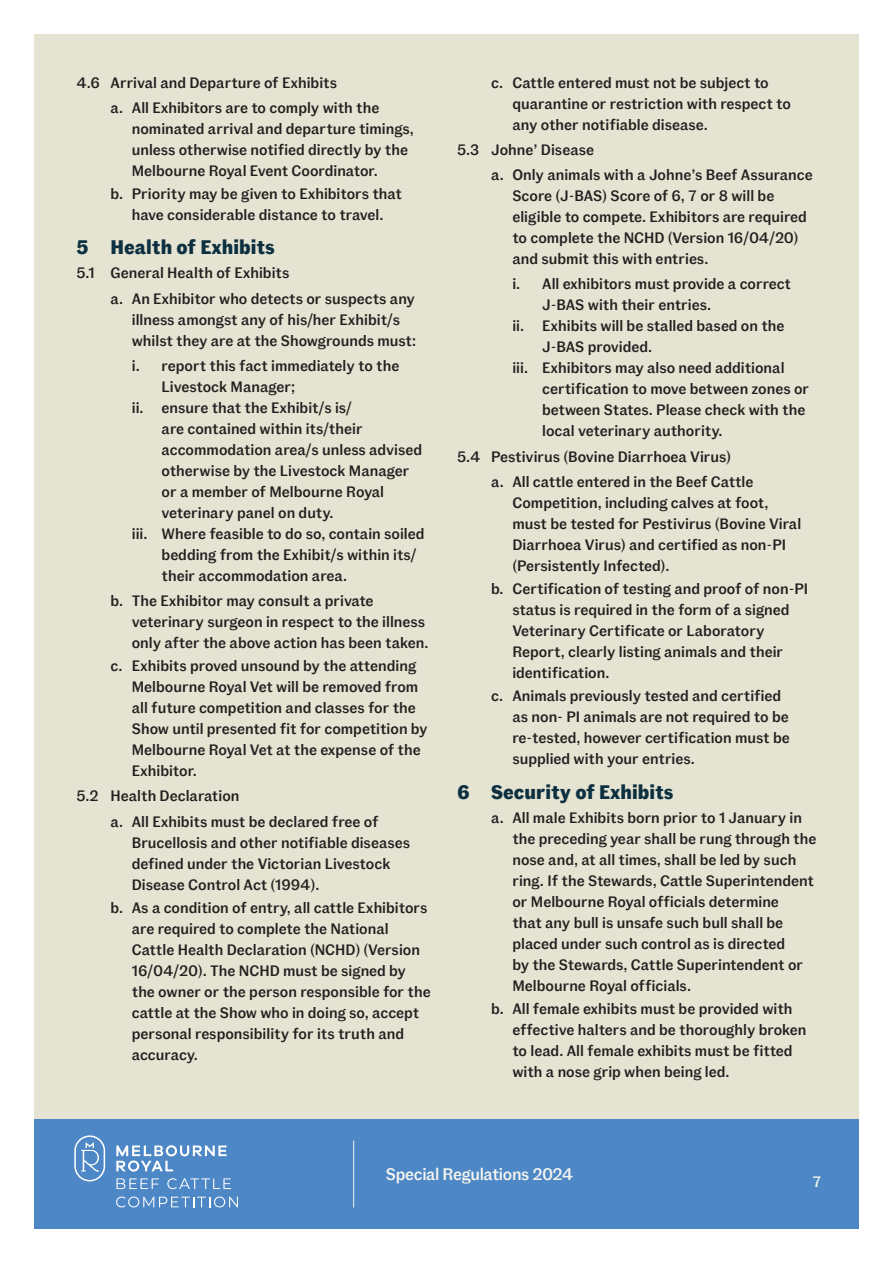
<style>
.page{position:relative;width:893px;height:1263px;background:#fff}
.page>*{position:absolute;margin:0;border:0;box-sizing:border-box;transform-origin:0 0}
.t1{font:700 19.5px "Fann Grotesque Pro";color:#0d3041}
.t2{font:500 16.65px "Fann Grotesque Pro";letter-spacing:-.02em;color:#f5f5ee}
.t3{font:500 15px/21px "Fann Grotesque Pro";color:#231f20}
.t4{font:500 15px "Fann Grotesque Pro";color:#f5f5ee}
</style>
<div class="page">
<div style="left:34px;top:1118px;width:825px;height:111px;background:#4d87c6"></div>
<svg style="left:74px;top:1135px;width:31px;height:46px"></svg>
<svg style="left:116px;top:1145px;width:110px;height:26px"></svg>
<svg style="left:117px;top:1178px;width:42px;height:11px"></svg>
<svg style="left:167px;top:1178px;width:64px;height:11px"></svg>
<svg style="left:116px;top:1196px;width:122px;height:11px"></svg>
<div style="left:34px;top:34px;width:825px;height:1084px;background:#e5e3d1"></div>
<hr style="left:353px;top:1140px;width:1px;height:67px;background:#f5f5ee">
<p class="t3" style="left:111px;top:70px;width:270px;line-height:25.2px;text-indent:-34px">4.6 Arrival and Departure of Exhibits<br>a. All Exhibitors are to comply with the</p>
<p class="t3" style="left:132px;top:119px;width:284px">nominated arrival and departure timings, unless otherwise notified directly by the<br>Melbourne Royal Event Coordinator.</p>
<p class="t3" style="left:111px;top:184px;width:293px;text-align:center">b. Priority may be given to Exhibitors that have considerable distance to travel.</p>
<h1 class="t1" style="left:77px;top:236px;width:200px">5 Health of Exhibits</h1>
<p class="t3" style="left:111px;top:261px;width:306px;line-height:25.2px;text-indent:-34px">5.1 General Health of Exhibits<br>a. An Exhibitor who detects or suspects any</p>
<p class="t3" style="left:132px;top:309px;width:286px">illness amongst any of his/her Exhibit/s whilst they are at the Showgrounds must:</p>
<p class="t3" style="left:132px;top:355px;width:269px">i. report this fact immediately to the</p>
<p class="t3" style="left:162px;top:376px;width:135px">Livestock Manager;</p>
<p class="t3" style="left:132px;top:397px;width:222px">ii. ensure that the Exhibit/s is/</p>
<p class="t3" style="left:162px;top:418px;width:203px">are contained within its/their</p>
<p class="t3" style="left:162px;top:439px;width:262px">accommodation area/s unless advised</p>
<p class="t3" style="left:162px;top:460px;width:249px">otherwise by the Livestock Manager</p>
<p class="t3" style="left:162px;top:481px;width:224px">or a member of Melbourne Royal</p>
<p class="t3" style="left:162px;top:502px;width:174px">veterinary panel on duty.</p>
<p class="t3" style="left:132px;top:523px;width:294px">iii. Where feasible to do so, contain soiled</p>
<p class="t3" style="left:162px;top:544px;width:256px">bedding from the Exhibit/s within its/</p>
<p class="t3" style="left:162px;top:565px;width:187px">their accommodation area.</p>
<p class="t3" style="left:132px;top:591px;width:298px;text-indent:-21px">b. The Exhibitor may consult a private veterinary surgeon in respect to the illness only after the above action has been taken.</p>
<p class="t3" style="left:132px;top:656px;width:297px;text-indent:-21px">c. Exhibits proved unsound by the attending Melbourne Royal Vet will be removed from all future competition and classes for the Show until presented fit for competition by Melbourne Royal Vet at the expense of the Exhibitor.</p>
<p class="t3" style="left:111px;top:784px;width:270px;line-height:25.2px;text-indent:-34px">5.2 Health Declaration<br>a. All Exhibits must be declared free of</p>
<p class="t3" style="left:132px;top:832px;width:280px">Brucellosis and other notifiable diseases defined under the Victorian Livestock<br>Disease Control Act (1994).</p>
<p class="t3" style="left:132px;top:897px;width:300px;text-indent:-21px">b. As a condition of entry, all cattle Exhibitors are required to complete the National Cattle Health Declaration (NCHD) (Version 16/04/20). The NCHD must be signed by the owner or the person responsible for the cattle at the Show who in doing so, accept personal responsibility for its truth and accuracy.</p>
<p class="t3" style="left:512px;top:72px;width:280px;text-indent:-21px">c. Cattle entered must not be subject to quarantine or restriction with respect to any other notifiable disease.</p>
<p class="t3" style="left:491px;top:137px;width:323px;line-height:25.2px;text-indent:-34px">5.3 Johne’ Disease<br>a. Only animals with a Johne’s Beef Assurance</p>
<p class="t3" style="left:512px;top:186px;width:296px">Score (J-BAS) Score of 6, 7 or 8 will be eligible to compete. Exhibitors are required to complete the NCHD (Version 16/04/20) and submit this with entries.</p>
<p class="t3" style="left:512px;top:274px;width:280px">i. All exhibitors must provide a correct</p>
<p class="t3" style="left:542px;top:295px;width:170px">J-BAS with their entries.</p>
<p class="t3" style="left:512px;top:316px;width:274px">ii. Exhibits will be stalled based on the</p>
<p class="t3" style="left:542px;top:337px;width:112px">J-BAS provided.</p>
<p class="t3" style="left:512px;top:358px;width:274px">iii. Exhibitors may also need additional</p>
<p class="t3" style="left:542px;top:379px;width:269px">certification to move between zones or</p>
<p class="t3" style="left:542px;top:400px;width:265px">between States. Please check with the</p>
<p class="t3" style="left:542px;top:421px;width:182px">local veterinary authority.</p>
<p class="t3" style="left:491px;top:444px;width:264px;line-height:25.2px;text-indent:-34px">5.4 Pestivirus (Bovine Diarrhoea Virus)<br>a. All cattle entered in the Beef Cattle</p>
<p class="t3" style="left:512px;top:493px;width:290px">Competition, including calves at foot, must be tested for Pestivirus (Bovine Viral Diarrhoea Virus) and certified as non-PI (Persistently Infected).</p>
<p class="t3" style="left:512px;top:579px;width:297px;text-indent:-21px">b. Certification of testing and proof of non-PI status is required in the form of a signed Veterinary Certificate or Laboratory Report, clearly listing animals and their identification.</p>
<p class="t3" style="left:512px;top:686px;width:279px;text-indent:-21px">c. Animals previously tested and certified as non- PI animals are not required to be re-tested, however certification must be supplied with your entries.</p>
<h1 class="t1" style="left:457px;top:780px;width:218px">6 Security of Exhibits</h1>
<p class="t3" style="left:512px;top:807px;width:306px;text-indent:-21px">a. All male Exhibits born prior to 1 January in the preceding year shall be rung through the nose and, at all times, shall be led by such ring. If the Stewards, Cattle Superintendent or Melbourne Royal officials determine<br>that any bull is unsafe such bull shall be placed under such control as is directed<br>by the Stewards, Cattle Superintendent or Melbourne Royal officials.</p>
<p class="t3" style="left:512px;top:998px;width:296px;text-indent:-21px">b. All female exhibits must be provided with effective halters and be thoroughly broken to lead. All female exhibits must be fitted with a nose grip when being led.</p>
<p class="t2" style="left:386px;top:1164px;width:189px">Special Regulations 2024</p>
<p class="t4" style="left:812px;top:1172px;width:10px">7</p>
</div>
